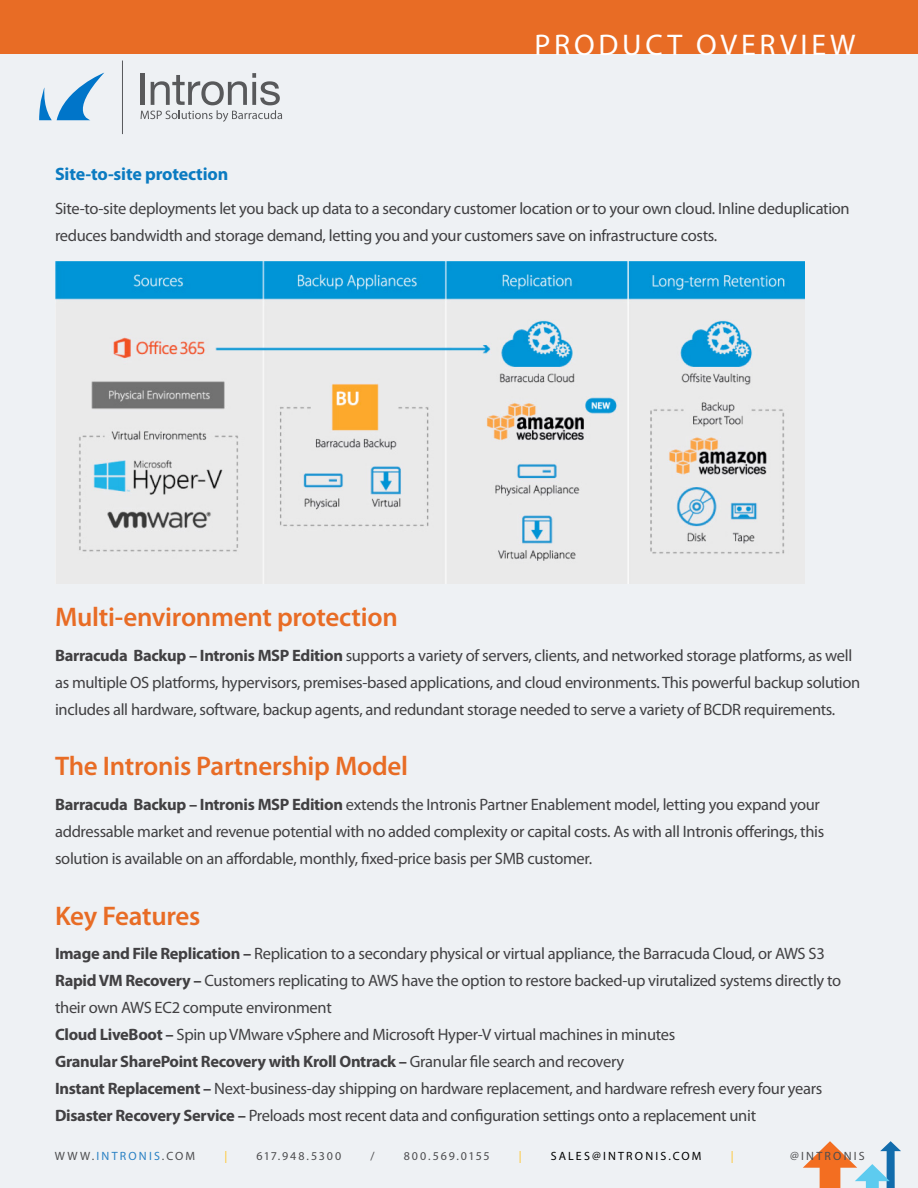
<style>
.page{position:relative;width:918px;height:1188px;background:#fff}
.page>*{position:absolute;margin:0;border:0;box-sizing:border-box;transform-origin:0 0}
.t1{font:30px "Myriad Pro";letter-spacing:.125em;color:#fff}
.t2{font:600 27px "Myriad Pro";letter-spacing:-.01em;color:#e86c25}
.t3{font:700 18px "Myriad Pro";letter-spacing:-.01em;color:#0b7bc1}
.t4{font:16.5px/27px "Myriad Pro";letter-spacing:-.02em;color:#414042}
.t5{font:12px "Myriad Pro";letter-spacing:.175em;color:#4d4d4f}
.t6{font:12px "Myriad Pro";letter-spacing:.18em;color:#000}
.t7{font:12px "Myriad Pro";letter-spacing:.15em;color:#4d4d4f}
.t8{font:12px "Myriad Pro";letter-spacing:.145em;color:#4d4d4f}
.t9{font:12px "Myriad Pro";color:#ffc429}
.s1{font-weight:700}
.s2{color:#2a81c4}
</style>
<div class="page">
<div style="left:0;top:38px;width:918px;height:1150px;background:#eef1f4"></div>
<div style="left:0;top:0;width:918px;height:54px;background:#e86c25"></div>
<svg style="left:803px;top:1141px;width:98px;height:47px"></svg>
<div style="left:140px;top:73px;width:5px;height:32px;background:#58595b"></div>
<svg style="left:141px;top:73px;width:141px;height:49px"></svg>
<hr style="left:122px;top:61px;width:1px;height:73px;background:#58595b">
<svg style="left:39px;top:73px;width:65px;height:47px"></svg>
<img style="left:55px;top:261px;width:750px;height:323px">
<h1 class="t1" style="left:535px;top:28px;width:323px">PRODUCT OVERVIEW</h1>
<p class="t3" style="left:55px;top:164px;width:175px">Site-to-site protection</p>
<p class="t4" style="left:55px;top:196px;width:796px">Site-to-site deployments let you back up data to a secondary customer location or to your own cloud. Inline deduplication reduces bandwidth and storage demand, letting you and your customers save on infrastructure costs.</p>
<h2 class="t2" style="left:55px;top:602px;width:344px">Multi-environment protection</h2>
<p class="t4" style="left:55px;top:642px;width:807px"><span class="s1">Barracuda Backup – Intronis MSP Edition</span> supports a variety of servers, clients, and networked storage platforms, as well as multiple OS platforms, hypervisors, premises-based applications, and cloud environments. This powerful backup solution includes all hardware, software, backup agents, and redundant storage needed to serve a variety of BCDR requirements.</p>
<h2 class="t2" style="left:55px;top:751px;width:355px">The Intronis Partnership Model</h2>
<p class="t4" style="left:55px;top:791px;width:771px"><span class="s1">Barracuda Backup – Intronis MSP Edition</span> extends the Intronis Partner Enablement model, letting you expand your addressable market and revenue potential with no added complexity or capital costs. As with all Intronis offerings, this solution is available on an affordable, monthly, fixed-price basis per SMB customer.</p>
<h2 class="t2" style="left:55px;top:901px;width:147px">Key Features</h2>
<p class="t4" style="left:55px;top:940px;width:788px"><span class="s1">Image and File Replication –</span> Replication to a secondary physical or virtual appliance, the Barracuda Cloud, or AWS S3<br><span class="s1">Rapid VM Recovery –</span> Customers replicating to AWS have the option to restore backed-up virutalized systems directly to their own AWS EC2 compute environment<br><span class="s1">Cloud LiveBoot –</span> Spin up VMware vSphere and Microsoft Hyper-V virtual machines in minutes<br><span class="s1">Granular SharePoint Recovery with Kroll Ontrack –</span> Granular file search and recovery<br><span class="s1">Instant Replacement –</span> Next-business-day shipping on hardware replacement, and hardware refresh every four years <span class="s1">Disaster Recovery Service –</span> Preloads most recent data and configuration settings onto a replacement unit</p>
<p class="t5" style="left:55px;top:1150px;width:142px">WWW.<span class="s2">INTRONIS</span>.COM</p>
<p class="t9" style="left:224px;top:1150px;width:4px">|</p>
<p class="t7" style="left:256px;top:1150px;width:86px">617.948.5300</p>
<p class="t5" style="left:371px;top:1150px;width:6px">/</p>
<p class="t8" style="left:404px;top:1150px;width:87px">800.569.0155</p>
<p class="t9" style="left:519px;top:1150px;width:4px">|</p>
<p class="t6" style="left:551px;top:1150px;width:152px">SALES@INTRONIS.COM</p>
<p class="t9" style="left:731px;top:1150px;width:4px">|</p>
<p class="t5" style="left:790px;top:1150px;width:76px">@INTRONIS</p>
</div>
